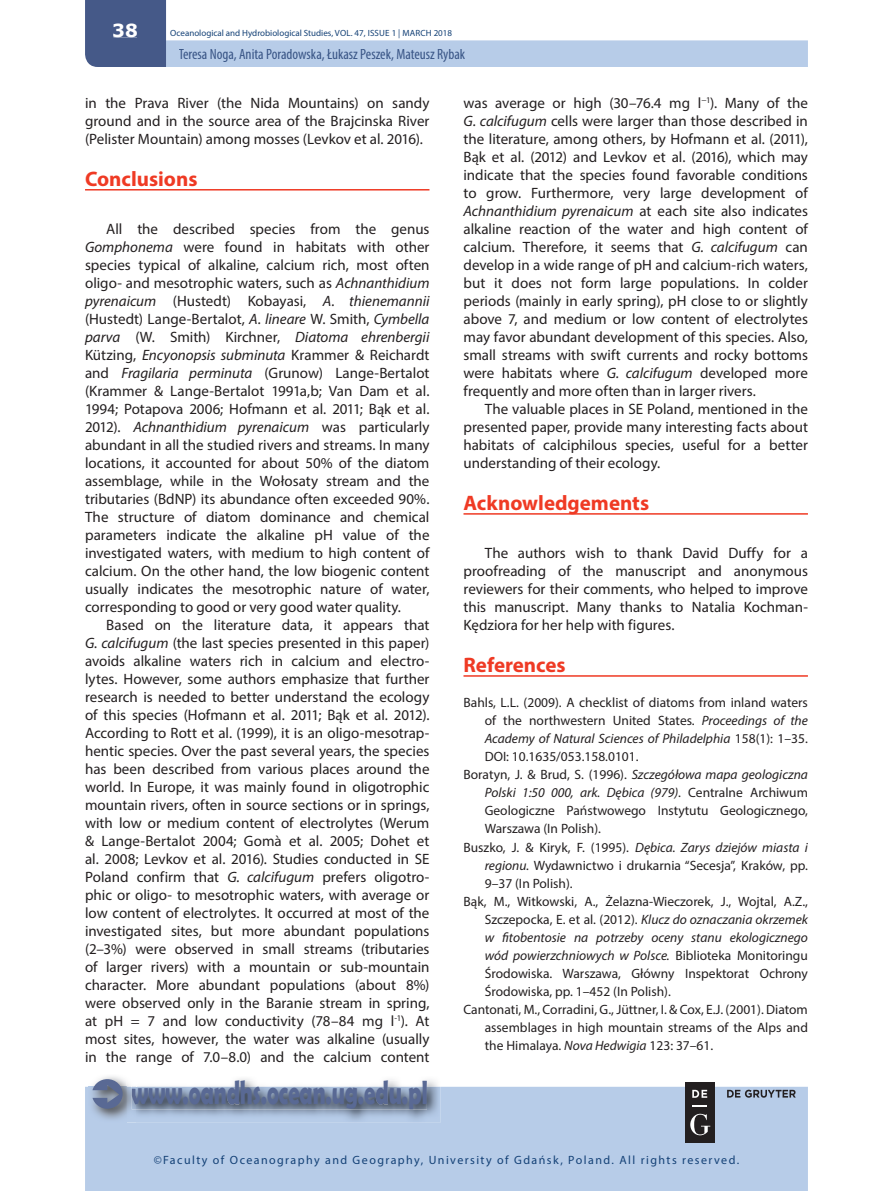
<style>
.page{position:relative;width:893px;height:1191px;background:#fff}
.page>*{position:absolute;margin:0;border:0;box-sizing:border-box;transform-origin:0 0}
.t1{font:700 33.75px "Berlin Sans FB Demi";color:#596994;scale:.67 1}
.t2{font:700 21px "Myriad Pro";color:#ef3a24}
.t3{font:700 18px "Verdana";color:#fff}
.t4{font:15px/18px "Myriad Pro";color:#231f20;text-align:justify}
.t5{font:condensed 15px "Myriad Pro";color:#395586}
.t6{font:13.5px "Myriad Pro";color:#231f20}
.t7{font:italic 13.5px "Myriad Pro";color:#231f20}
.t8{font:12px "Myriad Pro";letter-spacing:.12em;color:#144176}
.t9{font:9px "Myriad Pro";color:#144176}
.s1{font-style:italic}
.s2{font-style:normal}
</style>
<div class="page">
<div style="left:85px;top:1086px;width:723px;height:105px;background:#b7cce8"></div>
<svg style="left:85px;top:0;width:723px;height:67px"></svg>
<div style="left:113px;top:24px;width:24px;height:13px;background:#455988"></div>
<div style="left:179px;top:49px;width:286px;height:14px;background:#b7cce8"></div>
<img style="left:88px;top:1086px;width:352px;height:36px">
<img style="left:127px;top:1110px;width:9px;height:12px">
<svg style="left:92px;top:1076px;width:335px;height:34px"></svg>
<div style="left:685px;top:1081px;width:30px;height:61px;background:#231f20"></div>
<svg style="left:692px;top:1105px;width:15px;height:1px"></svg>
<svg style="left:692px;top:1089px;width:15px;height:8px"></svg>
<svg style="left:690px;top:1113px;width:20px;height:22px"></svg>
<svg style="left:727px;top:1089px;width:69px;height:8px"></svg>
<hr style="left:85px;top:189px;width:344px;height:1px;background:#ef3a24">
<hr style="left:463px;top:513px;width:345px;height:1px;background:#ef3a24">
<hr style="left:463px;top:675px;width:345px;height:1px;background:#ef3a24">
<p class="t3" style="left:112px;top:18px;width:27px">38</p>
<p class="t9" style="left:170px;top:28px;width:283px">Oceanological and Hydrobiological Studies, VOL. 47, ISSUE 1 | MARCH 2018</p>
<p class="t5" style="left:179px;top:45px;width:288px">Teresa Noga, Anita Poradowska, Łukasz Peszek, Mateusz Rybak</p>
<p class="t4" style="left:85px;top:94px;width:346px">in the Prava River (the Nida Mountains) on sandy ground and in the source area of the Brajcinska River (Pelister Mountain) among mosses (Levkov et al. 2016).</p>
<h2 class="t2" style="left:85px;top:165px;width:114px">Conclusions</h2>
<p class="t4" style="left:85px;top:220px;width:346px;text-indent:21px">All the described species from the genus <span class="s1">Gomphonema</span> were found in habitats with other species typical of alkaline, calcium rich, most often oligo- and mesotrophic waters, such as <span class="s1">Achnanthidium pyrenaicum</span> (Hustedt) Kobayasi, <span class="s1">A. thienemannii </span>(Hustedt) Lange-Bertalot, <span class="s1">A. lineare</span> W. Smith, <span class="s1">Cymbella parva</span> (W. Smith) Kirchner, <span class="s1">Diatoma ehrenbergii </span>Kützing, <span class="s1">Encyonopsis subminuta</span> Krammer &amp; Reichardt and <span class="s1">Fragilaria perminuta</span> (Grunow) Lange-Bertalot (Krammer &amp; Lange-Bertalot 1991a,b; Van Dam et al.<br>1994; Potapova 2006; Hofmann et al. 2011; Bąk et al.<br>2012). <span class="s1">Achnanthidium pyrenaicum</span> was particularly abundant in all the studied rivers and streams. In many locations, it accounted for about 50% of the diatom assemblage, while in the Wołosaty stream and the tributaries (BdNP) its abundance often exceeded 90%.<br>The structure of diatom dominance and chemical parameters indicate the alkaline pH value of the investigated waters, with medium to high content of calcium. On the other hand, the low biogenic content usually indicates the mesotrophic nature of water, corresponding to good or very good water quality.</p>
<p class="t4" style="left:85px;top:616px;width:346px;text-indent:21px">Based on the literature data, it appears that <span class="s1">G. calcifugum</span> (the last species presented in this paper) avoids alkaline waters rich in calcium and electro&shy;lytes. However, some authors emphasize that further research is needed to better understand the ecology of this species (Hofmann et al. 2011; Bąk et al. 2012).<br>According to Rott et al. (1999), it is an oligo-mesotrap&shy;hentic species. Over the past several years, the species has been described from various places around the world. In Europe, it was mainly found in oligotrophic mountain rivers, often in source sections or in springs, with low or medium content of electrolytes (Werum &amp; Lange-Bertalot 2004; Gomà et al. 2005; Dohet et al. 2008; Levkov et al. 2016). Studies conducted in SE Poland confirm that <span class="s1">G. calcifugum</span> prefers oligotro&shy;phic or oligo- to mesotrophic waters, with average or low content of electrolytes. It occurred at most of the investigated sites, but more abundant populations (2–3%) were observed in small streams (tributaries of larger rivers) with a mountain or sub-mountain character. More abundant populations (about 8%) were observed only in the Baranie stream in spring, at pH = 7 and low conductivity (78–84 mg l<sup>-1</sup>). At most sites, however, the water was alkaline (usually in the range of 7.0–8.0) and the calcium content</p>
<h1 class="t1" style="left:131px;top:1073px;width:444px">www.oandhs.ocean.ug.edu.pl</h1>
<p class="t4" style="left:463px;top:94px;width:346px">was average or high (30–76.4 mg l<sup>−1</sup>). Many of the <span class="s1">G. calcifugum</span> cells were larger than those described in the literature, among others, by Hofmann et al. (2011), Bąk et al. (2012) and Levkov et al. (2016), which may indicate that the species found favorable conditions to grow. Furthermore, very large development of <span class="s1">Achnanthidium pyrenaicum</span> at each site also indicates alkaline reaction of the water and high content of calcium. Therefore, it seems that <span class="s1">G. calcifugum</span> can develop in a wide range of pH and calcium-rich waters, but it does not form large populations. In colder periods (mainly in early spring), pH close to or slightly above 7, and medium or low content of electrolytes may favor abundant development of this species. Also, small streams with swift currents and rocky bottoms were habitats where <span class="s1">G. calcifugum</span> developed more frequently and more often than in larger rivers.</p>
<p class="t4" style="left:463px;top:400px;width:346px;text-indent:21px">The valuable places in SE Poland, mentioned in the presented paper, provide many interesting facts about habitats of calciphilous species, useful for a better understanding of their ecology.</p>
<h2 class="t2" style="left:463px;top:489px;width:187px">Acknowledgements</h2>
<p class="t4" style="left:463px;top:544px;width:346px;text-indent:21px">The authors wish to thank David Duffy for a proofreading of the manuscript and anonymous reviewers for their comments, who helped to improve this manuscript. Many thanks to Natalia Kochman-Kędziora for her help with figures.</p>
<h2 class="t2" style="left:463px;top:651px;width:104px">References</h2>
<p class="t6" style="left:463px;top:694px;width:346px">Bahls, L.L. (2009). A checklist of diatoms from inland waters</p>
<p class="t6" style="left:485px;top:712px;width:325px">of the northwestern United States. <span class="s1">Proceedings of the</span></p>
<p class="t7" style="left:485px;top:730px;width:325px">Academy of Natural Sciences of Philadelphia <span class="s2">158(1): 1–35.</span></p>
<p class="t6" style="left:485px;top:748px;width:155px">DOI: 10.1635/053.158.0101.</p>
<p class="t7" style="left:463px;top:766px;width:346px"><span class="s2">Boratyn, J. &amp; Brud, S. (1996).</span> Szczegółowa mapa geologiczna</p>
<p class="t7" style="left:485px;top:784px;width:325px">Polski 1:50 000, ark. Dębica (979)<span class="s2">. Centralne Archiwum</span></p>
<p class="t6" style="left:485px;top:802px;width:325px">Geologiczne Państwowego Instytutu Geologicznego,</p>
<p class="t6" style="left:485px;top:820px;width:118px">Warszawa (In Polish).</p>
<p class="t7" style="left:463px;top:838px;width:346px"><span class="s2">Buszko, J. &amp; Kiryk, F. (1995).</span> Dębica. Zarys dziejów miasta i</p>
<p class="t6" style="left:485px;top:856px;width:325px"><span class="s1">regionu.</span> Wydawnictwo i drukarnia “Secesja”, Kraków, pp.</p>
<p class="t6" style="left:485px;top:874px;width:90px">9–37 (In Polish).</p>
<p class="t6" style="left:463px;top:892px;width:346px">Bąk, M., Witkowski, A., Żelazna-Wieczorek, J., Wojtal, A.Z.,</p>
<p class="t6" style="left:485px;top:910px;width:325px">Szczepocka, E. et al. (2012). <span class="s1">Klucz do oznaczania okrzemek</span></p>
<p class="t7" style="left:485px;top:928px;width:325px">w tobentosie na potrzeby oceny stanu ekologicznego</p>
<p class="t7" style="left:485px;top:946px;width:325px">wód powierzchniowych w Polsce. <span class="s2">Biblioteka Monitoringu</span></p>
<p class="t6" style="left:485px;top:964px;width:325px">Środowiska. Warszawa, Główny Inspektorat Ochrony</p>
<p class="t6" style="left:485px;top:982px;width:188px">Środowiska, pp. 1–452 (In Polish).</p>
<p class="t6" style="left:463px;top:1000px;width:346px">Cantonati, M., Corradini, G., Jüttner, I. &amp; Cox, E.J. (2001). Diatom</p>
<p class="t6" style="left:485px;top:1018px;width:325px">assemblages in high mountain streams of the Alps and</p>
<p class="t6" style="left:485px;top:1036px;width:230px">the Himalaya. <span class="s1">Nova Hedwigia</span> 123: 37–61.</p>
<p class="t8" style="left:154px;top:1152px;width:587px">©Faculty of Oceanography and Geography, University of Gdańsk, Poland. All rights reserved.</p>
</div>
